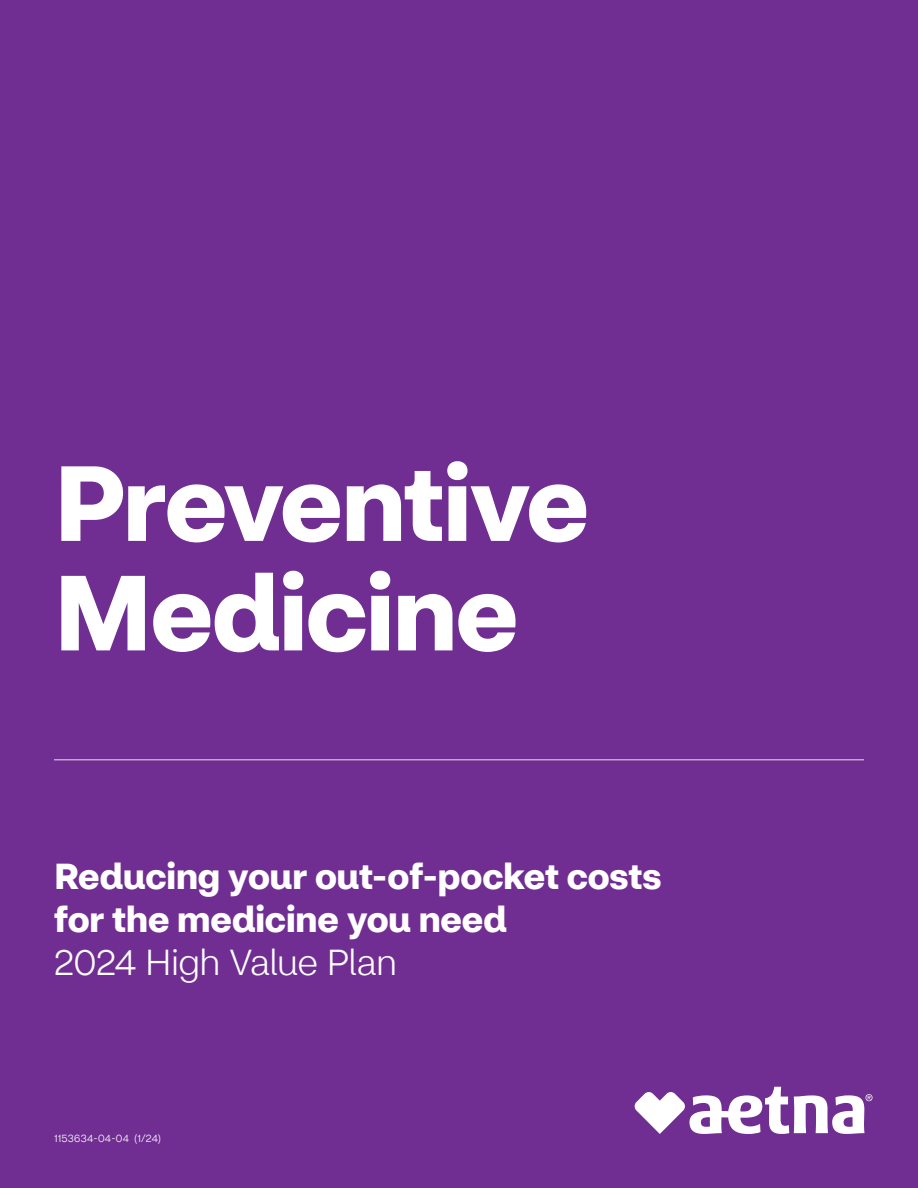
<style>
.page{position:relative;width:918px;height:1188px;background:#702d92}
.page>*{position:absolute;margin:0;border:0;box-sizing:border-box;transform-origin:0 0}
.t1{font:700 105px/109.5px "CVS Health Sans";letter-spacing:-.015em;color:#fff}
.t2{font:700 36px/43.2px "CVS Health Sans";color:#fff}
.t3{font:300 36px "CVS Health Sans";letter-spacing:-.02em;color:#fff}
.t4{font:300 10.5px "CVS Health Sans";letter-spacing:.025em;color:#fff}
</style>
<div class="page">
<hr style="left:54px;top:759px;width:810px;height:1px;background:#c7a2cb">
<svg style="left:634px;top:1086px;width:239px;height:48px"></svg>
<h1 class="t1" style="left:54px;top:450px;width:537px">Preventive<br>Medicine</h1>
<p class="t2" style="left:54px;top:855px;width:609px">Reducing your out-of-pocket costs for the medicine you need</p>
<h2 class="t3" style="left:54px;top:941px;width:345px">2024 High Value Plan</h2>
<p class="t4" style="left:54px;top:1132px;width:109px">1153634-04-04 (1/24)</p>
</div>
